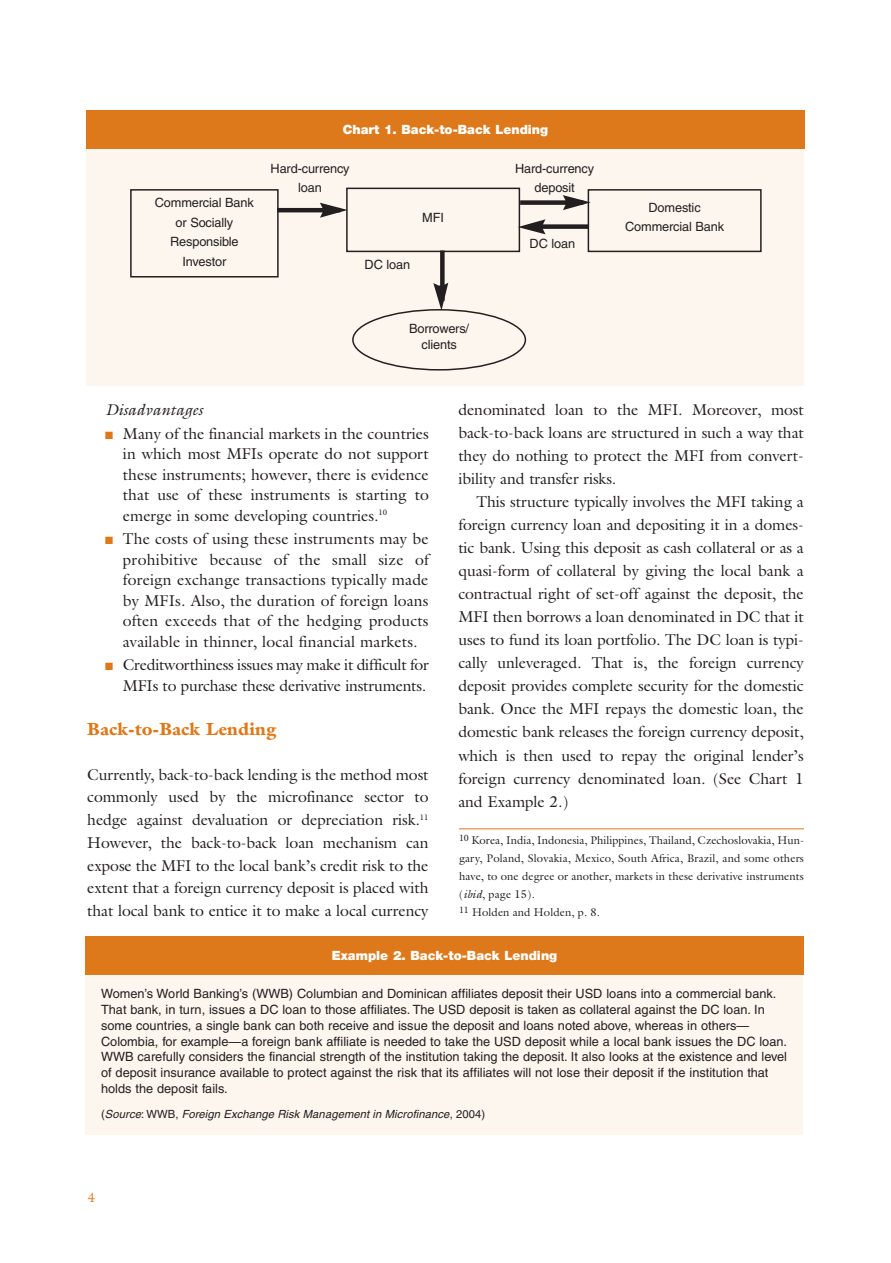
<style>
.page{position:relative;width:891px;height:1263px;background:#fff}
.page>*{position:absolute;margin:0;border:0;box-sizing:border-box;transform-origin:0 0}
.t1{font:900 17.7px "Galliard";letter-spacing:.01em;color:#de791b}
.t2{font:15.75px/23px "Galliard";letter-spacing:-.005em;color:#231f20;text-align:justify}
.t3{font:italic 15.75px "Galliard";letter-spacing:.01em;color:#231f20}
.t4{font:13.5px "Galliard";color:#de791b}
.t5{font:12.75px/15.8px "Helvetica";color:#231f20;text-align:center}
.t6{font:900 12.75px "Helvetica Neue";color:#fff}
.t7{font:11.25px/18px "Galliard";letter-spacing:.01em;color:#231f20}
.t8{font:italic 11.25px "Helvetica";letter-spacing:.01em;color:#231f20}
.s1{color:#de791b}
.s2{font-style:italic}
.s3{font-style:normal}
</style>
<div class="page">
<div style="left:87px;top:148px;width:717px;height:237px;background:#fdf6ef"></div>
<div style="left:86px;top:110px;width:719px;height:38px;background:#de791b"></div>
<div style="left:130px;top:189px;width:149px;height:88px;border:2px solid #231f20"></div>
<div style="left:346px;top:188px;width:174px;height:64px;border:2px solid #231f20"></div>
<div style="left:588px;top:189px;width:174px;height:63px;border:2px solid #231f20"></div>
<svg style="left:320px;top:203px;width:28px;height:15px"></svg>
<hr style="left:277px;top:208px;width:63px;height:4px;background:#231f20">
<svg style="left:563px;top:195px;width:28px;height:15px"></svg>
<div style="left:520px;top:200px;width:63px;height:5px;background:#231f20"></div>
<svg style="left:518px;top:219px;width:28px;height:15px"></svg>
<div style="left:528px;top:224px;width:61px;height:5px;background:#231f20"></div>
<svg style="left:352px;top:283px;width:174px;height:87px"></svg>
<div style="left:440px;top:250px;width:5px;height:51px;background:#231f20"></div>
<div style="left:86px;top:974px;width:717px;height:160px;background:#fdf6ef"></div>
<div style="left:86px;top:935px;width:718px;height:39px;background:#de791b"></div>
<hr style="left:459px;top:828px;width:345px;height:1px;background:#de791b">
<p class="t6" style="left:343px;top:122px;width:207px">Chart 1. Back-to-Back Lending</p>
<p class="t5" style="left:155px;top:194px;width:101px;line-height:19.5px">Commercial Bank or Socially<br>Responsible<br>Investor</p>
<p class="t5" style="left:271px;top:160px;width:81px;line-height:19.5px">Hard-currency loan</p>
<p class="t5" style="left:515px;top:160px;width:81px;line-height:19.5px">Hard-currency deposit</p>
<p class="t5" style="left:422px;top:211px;width:23px">MFI</p>
<p class="t5" style="left:625px;top:199px;width:101px;line-height:19.5px">Domestic<br>Commercial Bank</p>
<p class="t5" style="left:365px;top:257px;width:47px">DC loan</p>
<p class="t5" style="left:530px;top:237px;width:47px">DC loan</p>
<p class="t5" style="left:409px;top:322px;width:62px">Borrowers/ clients</p>
<p class="t3" style="left:105px;top:403px;width:99px">Disadvantages</p>
<p class="t2" style="left:123px;top:424px;width:307px;line-height:20.5px;text-indent:-18px"><span class="s1">■</span> Many of the financial markets in the countries in which most MFIs operate do not support these instruments; however, there is evidence that use of these instruments is starting to emerge in some developing countries.<sup>10</sup></p>
<p class="t2" style="left:123px;top:530px;width:307px;line-height:20.5px;text-indent:-18px"><span class="s1">■</span> The costs of using these instruments may be prohibitive because of the small size of foreign exchange transactions typically made by MFIs. Also, the duration of foreign loans often exceeds that of the hedging products available in thinner, local financial markets.</p>
<p class="t2" style="left:105px;top:656px;width:325px;line-height:20.5px;text-align:right"><span class="s1">■</span> Creditworthiness issues may make it difficult for<br>MFIs to purchase these derivative instruments.</p>
<p class="t1" style="left:87px;top:718px;width:190px">Back-to-Back Lending</p>
<p class="t2" style="left:87px;top:764px;width:343px">Currently, back-to-back lending is the method most commonly used by the microfinance sector to hedge against devaluation or depreciation risk.<sup>11<br></sup>However, the back-to-back loan mechanism can expose the MFI to the local bank’s credit risk to the extent that a foreign currency deposit is placed with that local bank to entice it to make a local currency</p>
<p class="t2" style="left:458px;top:400px;width:347px">denominated loan to the MFI. Moreover, most back-to-back loans are structured in such a way that they do nothing to protect the MFI from convert&shy;ibility and transfer risks.</p>
<p class="t2" style="left:458px;top:492px;width:347px;text-indent:18px">This structure typically involves the MFI taking a foreign currency loan and depositing it in a domes&shy;tic bank. Using this deposit as cash collateral or as a quasi-form of collateral by giving the local bank a contractual right of set-off against the deposit, the MFI then borrows a loan denominated in DC that it uses to fund its loan portfolio. The DC loan is typi&shy;cally unleveraged. That is, the foreign currency deposit provides complete security for the domestic bank. Once the MFI repays the domestic loan, the domestic bank releases the foreign currency deposit, which is then used to repay the original lender’s foreign currency denominated loan. (See Chart 1 and Example 2.)</p>
<p class="t7" style="left:459px;top:832px;width:347px"><sup>10</sup> Korea, India, Indonesia, Philippines, Thailand, Czechoslovakia, Hun&shy;gary, Poland, Slovakia, Mexico, South Africa, Brazil, and some others have, to one degree or another, markets in these derivative instruments (<span class="s2">ibid</span>, page 15).<br><sup>11</sup> Holden and Holden, p. 8.</p>
<p class="t6" style="left:332px;top:948px;width:227px">Example 2. Back-to-Back Lending</p>
<p class="t5" style="left:101px;top:987px;width:688px;text-align:left">Women’s World Banking’s (WWB) Columbian and Dominican affiliates deposit their USD loans into a commercial bank.<br>That bank, in turn, issues a DC loan to those affiliates. The USD deposit is taken as collateral against the DC loan. In some countries, a single bank can both receive and issue the deposit and loans noted above, whereas in others— Colombia, for example—a foreign bank affiliate is needed to take the USD deposit while a local bank issues the DC loan.<br>WWB carefully considers the financial strength of the institution taking the deposit. It also looks at the existence and level of deposit insurance available to protect against the risk that its affiliates will not lose their deposit if the institution that holds the deposit fails.</p>
<p class="t8" style="left:101px;top:1109px;width:386px"><span class="s3">(</span>Source<span class="s3">: WWB,</span> Foreign Exchange Risk Management in Microfinance<span class="s3">, 2004)</span></p>
<p class="t4" style="left:88px;top:1192px;width:9px">4</p>
</div>
